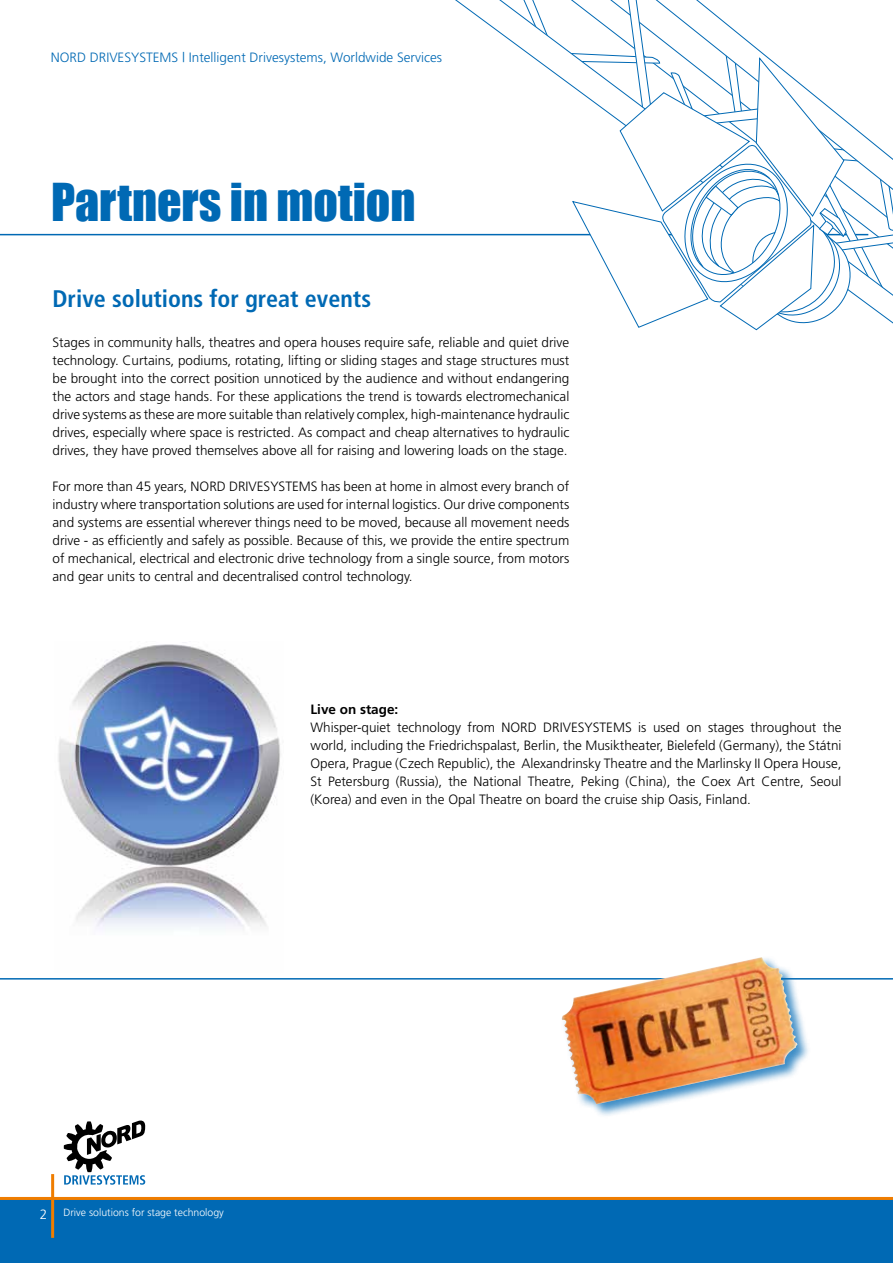
<style>
.page{position:relative;width:893px;height:1263px;background:#fff}
.page>*{position:absolute;margin:0;border:0;box-sizing:border-box;transform-origin:0 0}
.t1{font:48px "Impact";color:#0069b4}
.t2{font:700 condensed 24px "Frutiger";color:#0069b4}
.t3{font:300 13.5px/18px "Frutiger";color:#000;text-align:justify}
.t4{font:300 13.5px "Frutiger";color:#0069b4}
.t5{font:700 13.5px "Frutiger";color:#000}
.t6{font:300 10.5px "Frutiger";color:#fff}
.s1{font-size:13.5px}
</style>
<div class="page">
<div style="left:0;top:1198px;width:893px;height:65px;background:#0069b4"></div>
<hr style="left:0;top:1197px;width:893px;height:3px;background:#ef7d00">
<hr style="left:51px;top:1174px;width:3px;height:64px;background:#ef7d00">
<svg style="left:64px;top:1120px;width:81px;height:65px"></svg>
<hr style="left:0;top:978px;width:893px;height:1px;background:#0069b4">
<hr style="left:0;top:234px;width:868px;height:1px;background:#0069b4">
<svg style="left:448px;top:0;width:118px;height:236px"></svg>
<svg style="left:566px;top:0;width:327px;height:331px"></svg>
<div style="left:561px;top:956px;width:250px;height:162px;background:#0069b4;opacity:.75"></div>
<img style="left:561px;top:998px;width:17px;height:87px">
<img style="left:58px;top:642px;width:223px;height:287px">
<p class="t4" style="left:51px;top:49px;width:393px">NORD DRIVESYSTEMS | Intelligent Drivesystems, Worldwide Services</p>
<h1 class="t1" style="left:51px;top:165px;width:366px">Partners in motion</h1>
<h2 class="t2" style="left:53px;top:285px;width:320px">Drive solutions for great events</h2>
<p class="t3" style="left:53px;top:333px;width:518px">Stages in community halls, theatres and opera houses require safe, reliable and quiet drive technology. Curtains, podiums, rotating, lifting or sliding stages and stage structures must be brought into the correct position unnoticed by the audience and without endangering the actors and stage hands. For these applications the trend is towards electromechanical drive systems as these are more suitable than relatively complex, high-maintenance hydraulic drives, especially where space is restricted. As compact and cheap alternatives to hydraulic drives, they have proved themselves above all for raising and lowering loads on the stage.</p>
<p class="t3" style="left:53px;top:477px;width:518px">For more than 45 years, NORD DRIVESYSTEMS has been at home in almost every branch of industry where transportation solutions are used for internal logistics. Our drive components and systems are essential wherever things need to be moved, because all movement needs drive - as efficiently and safely as possible. Because of this, we provide the entire spectrum of mechanical, electrical and electronic drive technology from a single source, from motors and gear units to central and decentralised control technology.</p>
<p class="t5" style="left:310px;top:701px;width:89px">Live on stage:</p>
<p class="t3" style="left:310px;top:718px;width:533px">Whisper-quiet technology from NORD DRIVESYSTEMS is used on stages throughout the world, including the Friedrichspalast, Berlin, the Musiktheater, Bielefeld (Germany), the Státni Opera, Prague (Czech Republic), the Alexandrinsky Theatre and the Marlinsky II Opera House, St Petersburg (Russia), the National Theatre, Peking (China), the Coex Art Centre, Seoul (Korea) and even in the Opal Theatre on board the cruise ship Oasis, Finland.</p>
<p class="t6" style="left:40px;top:1207px;width:186px"><span class="s1">2</span> Drive solutions for stage technology</p>
</div>
